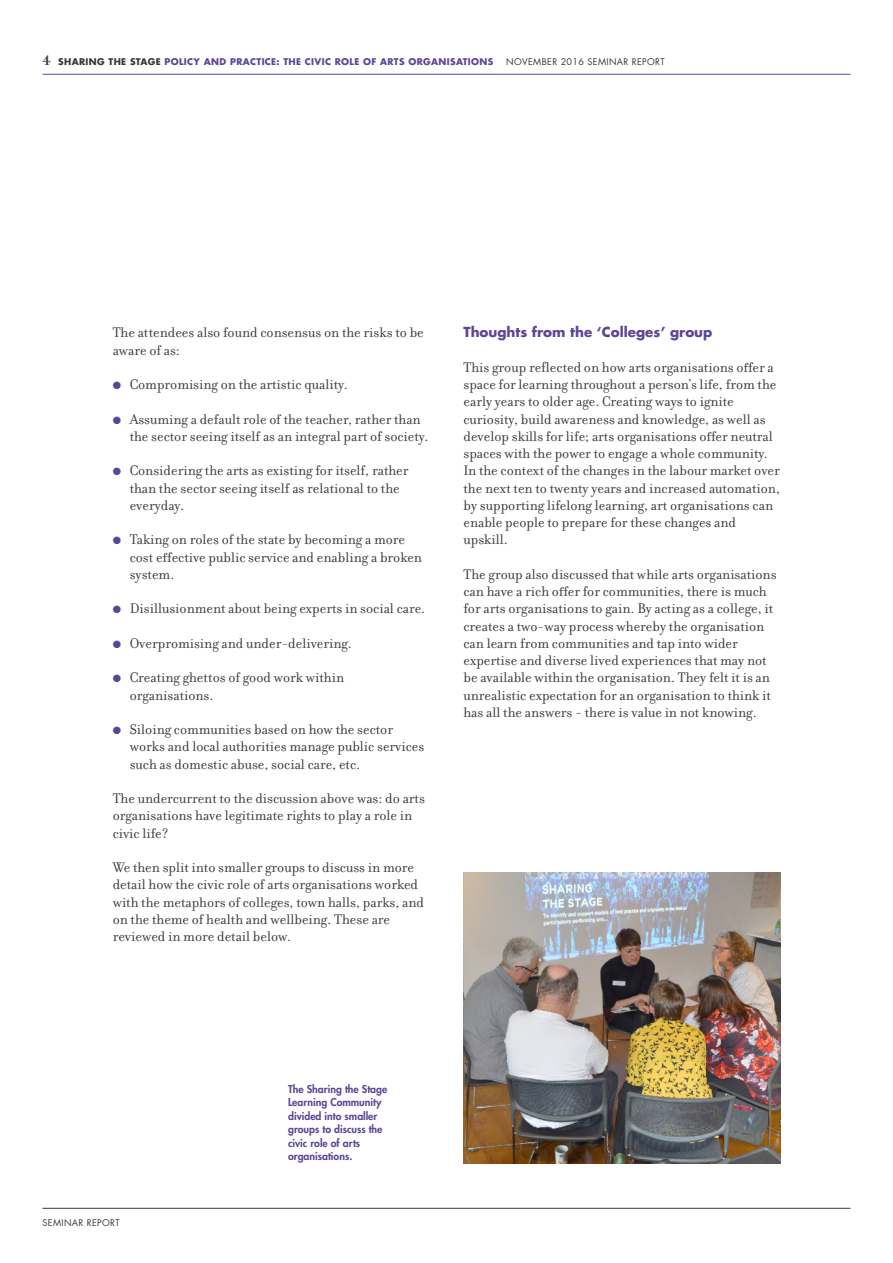
<style>
.page{position:relative;width:893px;height:1263px;background:#fff}
.page>*{position:absolute;margin:0;border:0;box-sizing:border-box;transform-origin:0 0}
.t1{font:15px/17.2px "Filosofia OT";color:#39383a}
.t2{font:700 13.5px "Futura";color:#5b4695}
.t3{font:800 10.5px/13.5px "Futura";color:#5b4695}
.t4{font:700 9px "Futura";letter-spacing:.04em;color:#5b4695}
.t5{font:9px "Futura";letter-spacing:.04em;color:#39383a}
.s1{font-family:"Filosofia OT";font-size:15px;color:#39383a}
.s2{color:#39383a}
.s3{color:#5b4695}
</style>
<div class="page">
<hr style="left:43px;top:1208px;width:807px;height:1px;background:#39383a">
<hr style="left:43px;top:74px;width:807px;height:1px;background:#5b4695">
<img style="left:463px;top:872px;width:317px;height:291px">
<p class="t4" style="left:43px;top:58px;width:452px"><span class="s1">4</span> <span class="s2">SHARING THE STAGE</span> POLICY AND PRACTICE: THE CIVIC ROLE OF ARTS ORGANISATIONS</p>
<p class="t5" style="left:506px;top:58px;width:160px">NOVEMBER 2016 SEMINAR REPORT</p>
<p class="t1" style="left:113px;top:326px;width:313px">The attendees also found consensus on the risks to be aware of as:</p>
<p class="t1" style="left:113px;top:378px;width:237px"><span class="s3">●</span> Compromising on the artistic quality.</p>
<p class="t1" style="left:130px;top:412px;width:300px;text-indent:-17px"><span class="s3">●</span> Assuming a default role of the teacher, rather than the sector seeing itself as an integral part of society.</p>
<p class="t1" style="left:130px;top:464px;width:280px;text-indent:-17px"><span class="s3">●</span> Considering the arts as existing for itself, rather than the sector seeing itself as relational to the everyday.</p>
<p class="t1" style="left:130px;top:533px;width:294px;text-indent:-17px"><span class="s3">●</span> Taking on roles of the state by becoming a more cost effective public service and enabling a broken system.</p>
<p class="t1" style="left:113px;top:602px;width:314px"><span class="s3">●</span> Disillusionment about being experts in social care.</p>
<p class="t1" style="left:113px;top:636px;width:241px"><span class="s3">●</span> Overpromising and under-delivering.</p>
<p class="t1" style="left:130px;top:671px;width:216px;text-indent:-17px"><span class="s3">●</span> Creating ghettos of good work within organisations.</p>
<p class="t1" style="left:130px;top:723px;width:296px;text-indent:-17px"><span class="s3">●</span> Siloing communities based on how the sector works and local authorities manage public services such as domestic abuse, social care, etc.</p>
<p class="t1" style="left:113px;top:792px;width:314px">The undercurrent to the discussion above was: do arts organisations have legitimate rights to play a role in civic life?</p>
<p class="t1" style="left:113px;top:861px;width:313px">We then split into smaller groups to discuss in more detail how the civic role of arts organisations worked with the metaphors of colleges, town halls, parks, and on the theme of health and wellbeing. These are reviewed in more detail below.</p>
<p class="t2" style="left:463px;top:326px;width:250px">Thoughts from the ‘Colleges’ group</p>
<p class="t1" style="left:463px;top:360px;width:318px">This group reflected on how arts organisations offer a space for learning throughout a person’s life, from the early years to older age. Creating ways to ignite curiosity, build awareness and knowledge, as well as develop skills for life; arts organisations offer neutral spaces with the power to engage a whole community.<br>In the context of the changes in the labour market over the next ten to twenty years and increased automation, by supporting lifelong learning, art organisations can enable people to prepare for these changes and upskill.</p>
<p class="t1" style="left:463px;top:567px;width:315px">The group also discussed that while arts organisations can have a rich offer for communities, there is much for arts organisations to gain. By acting as a college, it creates a two-way process whereby the organisation can learn from communities and tap into wider expertise and diverse lived experiences that may not be available within the organisation. They felt it is an unrealistic expectation for an organisation to think it has all the answers - there is value in not knowing.</p>
<p class="t5" style="left:43px;top:1218px;width:79px">SEMINAR REPORT</p>
<p class="t3" style="left:288px;top:1083px;width:101px">The Sharing the Stage<br>Learning Community divided into smaller groups to discuss the civic role of arts organisations.</p>
</div>
